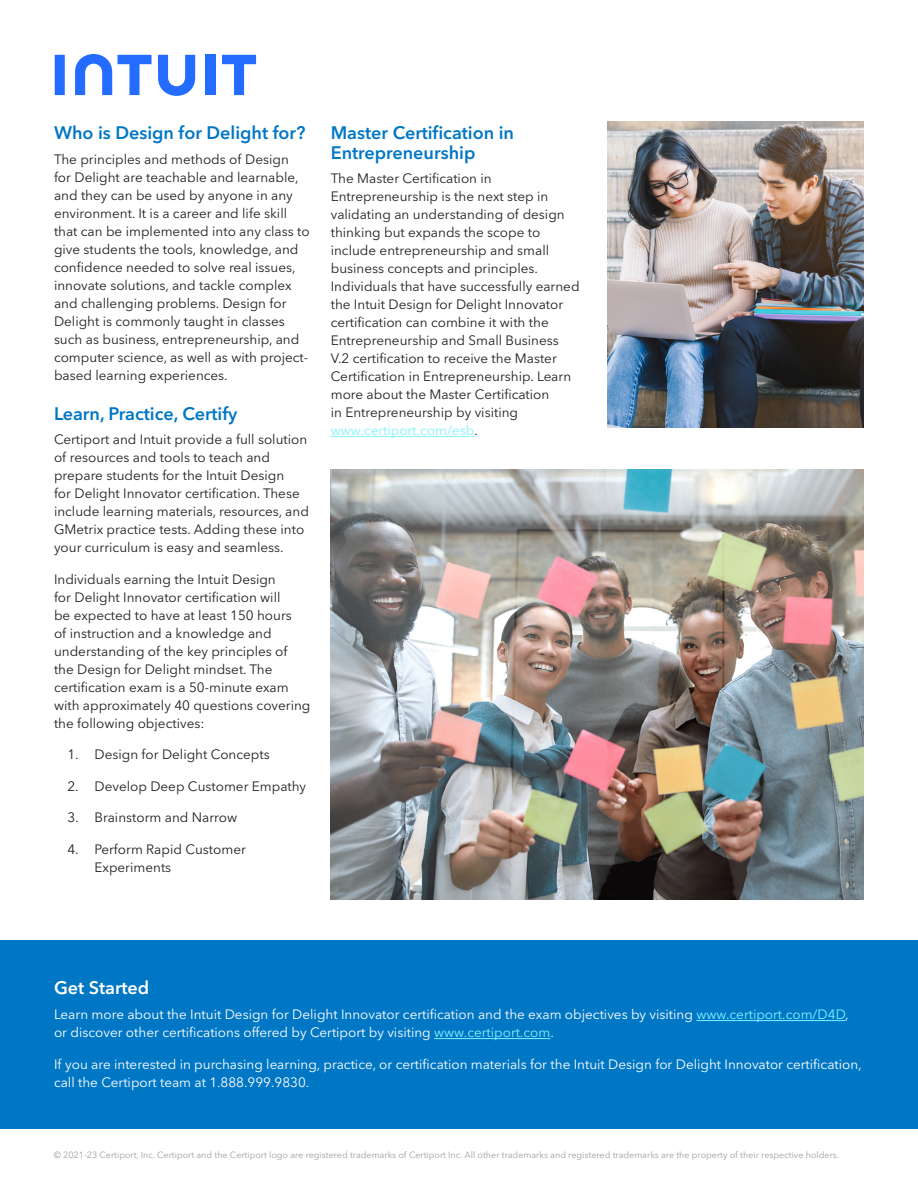
<style>
.page{position:relative;width:918px;height:1188px;background:#fff}
.page>*{position:absolute;margin:0;border:0;box-sizing:border-box;transform-origin:0 0}
.Blue_Subhead{font:600 18px/19.5px "Avenir Nextfor INTUIT";color:#0077c5}
.White_Subhead{font:600 18px "Avenir Nextfor INTUIT";color:#fff}
.Body{font:13.5px/18px "Avenir Nextfor INTUIT";color:#231f20}
.Body-2{font:13.5px/18px "Avenir Nextfor INTUIT";color:#fff}
.t1{font:9px "Avenir Nextfor INTUIT";color:#9d9fa2}
.s1{color:#81f2fe}
</style>
<div class="page">
<div style="left:0;top:940px;width:918px;height:190px;background:#0077c5"></div>
<img style="left:331px;top:470px;width:533px;height:429px">
<img style="left:608px;top:122px;width:256px;height:305px">
<svg style="left:158px;top:55px;width:37px;height:41px"></svg>
<svg style="left:222px;top:55px;width:34px;height:40px"></svg>
<div style="left:206px;top:55px;width:10px;height:40px;background:#236cff"></div>
<svg style="left:55px;top:55px;width:10px;height:40px"></svg>
<svg style="left:75px;top:54px;width:77px;height:41px"></svg>
<hr style="left:331px;top:436px;width:143px;height:1px;background:#81f2fe">
<hr style="left:696px;top:1020px;width:149px;height:1px;background:#81f2fe">
<hr style="left:434px;top:1038px;width:116px;height:1px;background:#81f2fe">
<p class="Blue_Subhead" style="left:54px;top:123px;width:253px">Who is Design for Delight for?</p>
<p class="Body" style="left:54px;top:150px;width:257px">The principles and methods of Design<br>for Delight are teachable and learnable, and they can be used by anyone in any environment. It is a career and life skill that can be implemented into any class to give students the tools, knowledge, and confidence needed to solve real issues, innovate solutions, and tackle complex and challenging problems. Design for Delight is commonly taught in classes such as business, entrepreneurship, and computer science, as well as with project&shy;based learning experiences.</p>
<p class="Blue_Subhead" style="left:54px;top:403px;width:185px">Learn, Practice, Certify</p>
<p class="Body" style="left:54px;top:431px;width:256px">Certiport and Intuit provide a full solution of resources and tools to teach and prepare students for the Intuit Design<br>for Delight Innovator certification. These include learning materials, resources, and GMetrix practice tests. Adding these into your curriculum is easy and seamless.</p>
<p class="Body" style="left:54px;top:570px;width:258px">Individuals earning the Intuit Design<br>for Delight Innovator certification will<br>be expected to have at least 150 hours<br>of instruction and a knowledge and understanding of the key principles of the Design for Delight mindset. The certification exam is a 50-minute exam with approximately 40 questions covering the following objectives:</p>
<p class="Body" style="left:68px;top:746px;width:204px">1. Design for Delight Concepts</p>
<p class="Body" style="left:68px;top:777px;width:240px">2. Develop Deep Customer Empathy</p>
<p class="Body" style="left:68px;top:809px;width:171px">3. Brainstorm and Narrow</p>
<p class="Body" style="left:94px;top:840px;width:153px;text-indent:-27px">4. Perform Rapid Customer<br>Experiments</p>
<p class="Blue_Subhead" style="left:331px;top:123px;width:185px">Master Certification in<br>Entrepreneurship</p>
<p class="Body" style="left:331px;top:170px;width:250px">The Master Certification in Entrepreneurship is the next step in validating an understanding of design thinking but expands the scope to include entrepreneurship and small business concepts and principles.<br>Individuals that have successfully earned the Intuit Design for Delight Innovator certification can combine it with the Entrepreneurship and Small Business V.2 certification to receive the Master Certification in Entrepreneurship. Learn more about the Master Certification<br>in Entrepreneurship by visiting <span class="s1">www.certiport.com/esb</span>.</p>
<p class="White_Subhead" style="left:54px;top:977px;width:97px">Get Started</p>
<p class="Body-2" style="left:54px;top:1006px;width:796px">Learn more about the Intuit Design for Delight Innovator certification and the exam objectives by visiting <span class="s1">www.certiport.com/D4D</span>, or discover other certifications offered by Certiport by visiting <span class="s1">www.certiport.com</span>.</p>
<p class="Body-2" style="left:54px;top:1055px;width:809px">If you are interested in purchasing learning, practice, or certification materials for the Intuit Design for Delight Innovator certification, call the Certiport team at 1.888.999.9830.</p>
<p class="t1" style="left:54px;top:1150px;width:787px">© 2021-23 Certiport, Inc. Certiport and the Certiport logo are registered trademarks of Certiport Inc. All other trademarks and registered trademarks are the property of their respective holders.</p>
</div>
